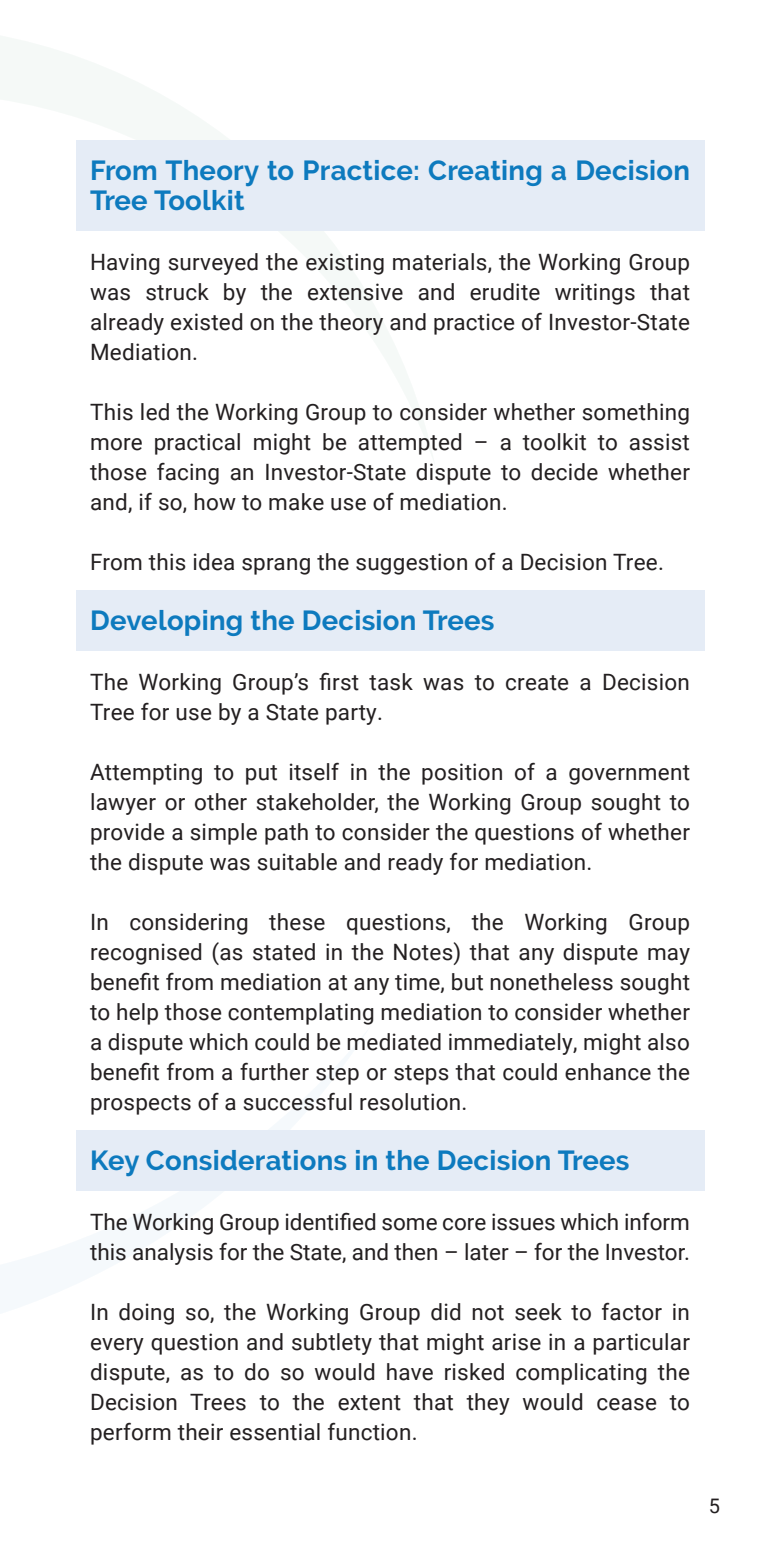
<style>
.page{position:relative;width:780px;height:1545px;background:#fff}
.page>*{position:absolute;margin:0;border:0;box-sizing:border-box;transform-origin:0 0}
.t1{font:700 27.5px/30px "Raleway";letter-spacing:.01em;color:#0d7abe}
.t2{font:22.5px/30px "Roboto";letter-spacing:.01em;color:#231f20;text-align:justify}
.t3{font:20px "Roboto";color:#231f20}
</style>
<div class="page">
<div style="left:76px;top:140px;width:628px;height:91px;background:#e5ecf6"></div>
<div style="left:76px;top:590px;width:628px;height:61px;background:#e5ecf6"></div>
<div style="left:76px;top:1130px;width:628px;height:61px;background:#e5ecf6"></div>
<p class="t1" style="left:90px;top:155px;width:601px">From Theory to Practice: Creating a Decision<br>Tree Toolkit</p>
<p class="t2" style="left:90px;top:246px;width:601px">Having surveyed the existing materials, the Working Group was struck by the extensive and erudite writings that already existed on the theory and practice of Investor-State Mediation.</p>
<p class="t2" style="left:90px;top:396px;width:601px">This led the Working Group to consider whether something more practical might be attempted – a toolkit to assist those facing an Investor-State dispute to decide whether and, if so, how to make use of mediation.</p>
<p class="t2" style="left:90px;top:546px;width:575px">From this idea sprang the suggestion of a Decision Tree.</p>
<p class="t1" style="left:90px;top:605px;width:406px">Developing the Decision Trees</p>
<p class="t2" style="left:90px;top:666px;width:601px">The Working Group’s first task was to create a Decision<br>Tree for use by a State party.</p>
<p class="t2" style="left:90px;top:756px;width:601px">Attempting to put itself in the position of a government lawyer or other stakeholder, the Working Group sought to provide a simple path to consider the questions of whether the dispute was suitable and ready for mediation.</p>
<p class="t2" style="left:90px;top:906px;width:601px">In considering these questions, the Working Group recognised (as stated in the Notes) that any dispute may benefit from mediation at any time, but nonetheless sought to help those contemplating mediation to consider whether a dispute which could be mediated immediately, might also benefit from a further step or steps that could enhance the prospects of a successful resolution.</p>
<p class="t1" style="left:90px;top:1145px;width:541px">Key Considerations in the Decision Trees</p>
<p class="t2" style="left:90px;top:1206px;width:601px">The Working Group identified some core issues which inform this analysis for the State, and then – later – for the Investor.</p>
<p class="t2" style="left:90px;top:1296px;width:601px">In doing so, the Working Group did not seek to factor in every question and subtlety that might arise in a particular dispute, as to do so would have risked complicating the Decision Trees to the extent that they would cease to perform their essential function.</p>
<p class="t3" style="left:708px;top:1491px;width:13px">5</p>
</div>
